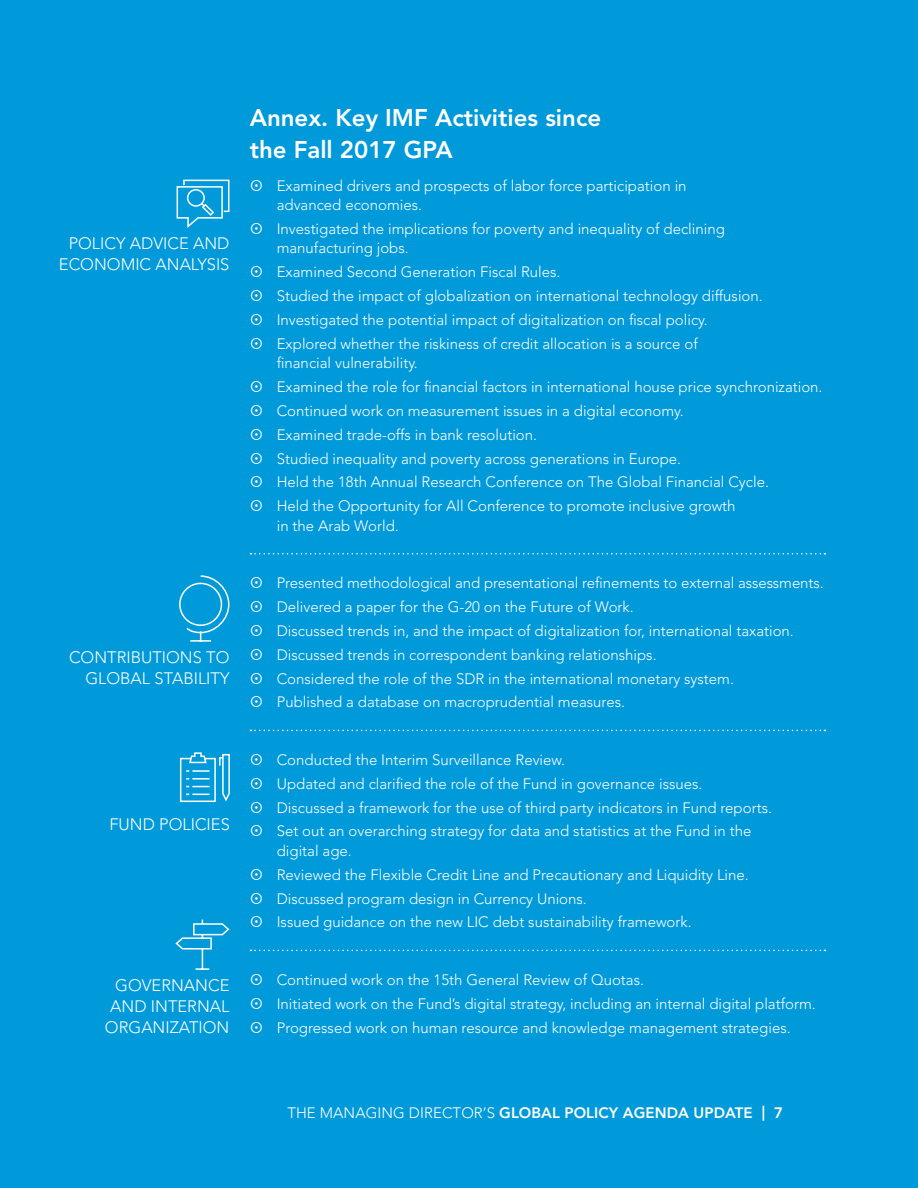
<style>
.page{position:relative;width:918px;height:1188px;background:#009ada}
.page>*{position:absolute;margin:0;border:0;box-sizing:border-box;transform-origin:0 0}
.t1{font:800 24px/31.5px "Avenir LT Std";color:#fff}
.t2{font:300 16.5px/21px "Avenir LT Std";color:#fff;text-align:right}
.t3{font:300 15px/23.9px "Avenir LT Std";color:#fff}
.t4{font:800 15px "Avenir LT Std";letter-spacing:.005em;color:#fff}
.s1{font-weight:300}
</style>
<div class="page">
<svg style="left:250px;top:553px;width:575px;height:1px"></svg>
<svg style="left:250px;top:730px;width:575px;height:1px"></svg>
<svg style="left:250px;top:950px;width:575px;height:1px"></svg>
<svg style="left:176px;top:179px;width:54px;height:49px"></svg>
<svg style="left:179px;top:575px;width:51px;height:67px"></svg>
<svg style="left:179px;top:752px;width:51px;height:51px"></svg>
<svg style="left:175px;top:919px;width:55px;height:51px"></svg>
<p class="t2" style="left:59px;top:233px;width:172px;text-align:center">POLICY ADVICE AND<br>ECONOMIC ANALYSIS</p>
<p class="t2" style="left:69px;top:647px;width:162px">CONTRIBUTIONS TO<br>GLOBAL STABILITY</p>
<p class="t2" style="left:109px;top:814px;width:122px">FUND POLICIES</p>
<p class="t2" style="left:105px;top:975px;width:126px">GOVERNANCE<br>AND INTERNAL<br>ORGANIZATION</p>
<h1 class="t1" style="left:250px;top:102px;width:353px">Annex. Key IMF Activities since the Fall 2017 GPA</h1>
<p class="t3" style="left:277px;top:176px;width:411px;line-height:19.5px">Examined drivers and prospects of labor force participation in advanced economies.</p>
<p class="t3" style="left:277px;top:219px;width:450px;line-height:19.5px">Investigated the implications for poverty and inequality of declining manufacturing jobs.</p>
<p class="t3" style="left:277px;top:260px;width:488px">Examined Second Generation Fiscal Rules.<br>Studied the impact of globalization on international technology diffusion.<br>Investigated the potential impact of digitalization on fiscal policy.<br>Explored whether the riskiness of credit allocation is a source of</p>
<p class="t3" style="left:277px;top:351px;width:547px">financial vulnerability.<br>Examined the role for financial factors in international house price synchronization.<br>Continued work on measurement issues in a digital economy.<br>Examined trade-offs in bank resolution.<br>Studied inequality and poverty across generations in Europe.<br>Held the 18th Annual Research Conference on The Global Financial Cycle.<br>Held the Opportunity for All Conference to promote inclusive growth</p>
<p class="t3" style="left:277px;top:514px;width:123px">in the Arab World.</p>
<p class="t3" style="left:277px;top:571px;width:548px">Presented methodological and presentational refinements to external assessments.<br>Delivered a paper for the G-20 on the Future of Work.<br>Discussed trends in, and the impact of digitalization for, international taxation.<br>Discussed trends in correspondent banking relationships.<br>Considered the role of the SDR in the international monetary system.<br>Published a database on macroprudential measures.</p>
<p class="t3" style="left:277px;top:748px;width:497px">Conducted the Interim Surveillance Review.<br>Updated and clarified the role of the Fund in governance issues.<br>Discussed a framework for the use of third party indicators in Fund reports.<br>Set out an overarching strategy for data and statistics at the Fund in the</p>
<p class="t3" style="left:277px;top:839px;width:474px">digital age.<br>Reviewed the Flexible Credit Line and Precautionary and Liquidity Line.<br>Discussed program design in Currency Unions.<br>Issued guidance on the new LIC debt sustainability framework.</p>
<p class="t3" style="left:277px;top:968px;width:541px">Continued work on the 15th General Review of Quotas.<br>Initiated work on the Fund’s digital strategy, including an internal digital platform.<br>Progressed work on human resource and knowledge management strategies.</p>
<p class="t4" style="left:287px;top:1104px;width:497px"><span class="s1">THE MANAGING DIRECTOR’S</span> GLOBAL POLICY AGENDA UPDATE | 7</p>
</div>
